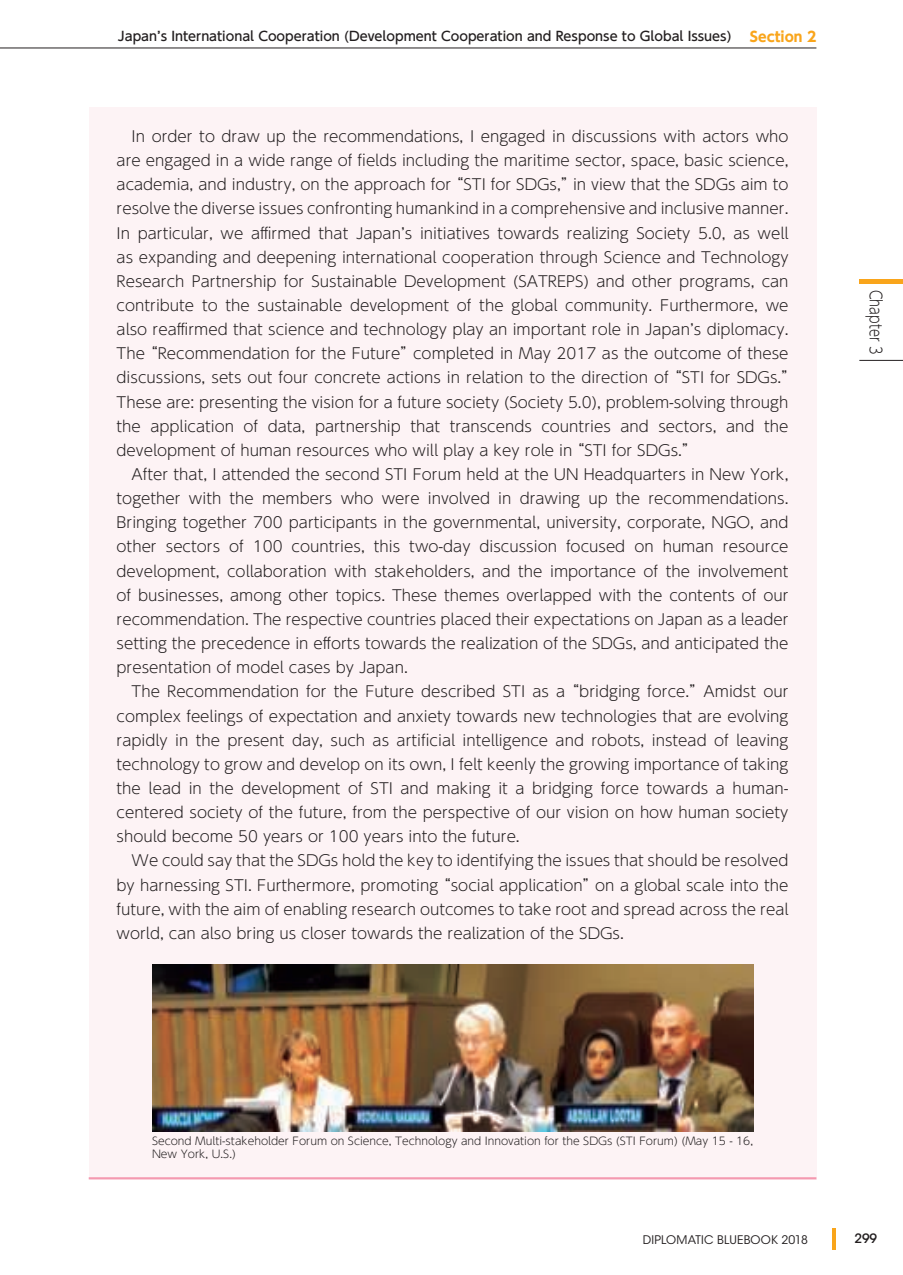
<style>
.page{position:relative;width:903px;height:1275px;background:#fff}
.page>*{position:absolute;margin:0;border:0;box-sizing:border-box;transform-origin:0 0}
.t1{font:300 16.1px "UD Shin Go Pr 6 N";color:#231f20;scale:.8 1}
.t2{font:300 15.05px/24.2px "UD Shin Go Pr 6 N";color:#231f20;text-align:justify}
.t3{font:500 12.95px "UD Shin Go Pr 6 N";color:#231f20}
.t4{font:500 12.95px "ITC Avant Garde Std";color:#231f20}
.t5{font:11.72px "ITC Avant Garde Std";letter-spacing:.015em;color:#231f20}
.t6{font:300 10.67px/13px "UD Shin Go Pr 6 N";color:#231f20}
.s1{font-weight:700;font-size:14px;color:#f9a51b}
</style>
<div class="page">
<div style="left:89px;top:107px;width:727px;height:1072px;background:#fdf3f5"></div>
<img style="left:152px;top:965px;width:601px;height:166px">
<hr style="left:89px;top:1177px;width:727px;height:2px;background:#f499b0">
<hr style="left:0;top:48px;width:816px;height:1px;background:#231f20">
<hr style="left:832px;top:1228px;width:4px;height:21px;background:#f9a51b">
<hr style="left:859px;top:279px;width:44px;height:4px;background:#f9a51b">
<hr style="left:859px;top:360px;width:44px;height:1px;background:#231f20">
<p class="t3" style="left:118px;top:26px;width:700px">Japan’s International Cooperation (Development Cooperation and Response to Global Issues) <span class="s1">　SECTION 2</span></p>
<p class="t2" style="left:117px;top:124px;width:681px;text-align:left;text-indent:15px">In order to draw up the recommendations, I engaged in discussions with actors who are engaged in a wide range of fields including the maritime sector, space, basic science, academia, and industry, on the approach for “STI for SDGs,”in view that the SDGs aim to resolve the diverse issues confronting humankind in a comprehensive and inclusive manner.<br>In particular, we affirmed that Japan’s initiatives towards realizing Society 5.0, as well as expanding and deepening international cooperation through Science and Technology Research Partnership for Sustainable Development (SATREPS) and other programs, can contribute to the sustainable development of the global community. Furthermore, we also reaffirmed that science and technology play an important role in Japan’s diplomacy.<br>The “Recommendation for the Future”completed in May 2017 as the outcome of these discussions, sets out four concrete actions in relation to the direction of “STI for SDGs.” These are: presenting the vision for a future society (Society 5.0), problem-solving through the application of data, partnership that transcends countries and sectors, and the development of human resources who will play a key role in “STI for SDGs.”</p>
<p class="t2" style="left:117px;top:462px;width:673px;text-indent:15px">After that, I attended the second STI Forum held at the UN Headquarters in New York, together with the members who were involved in drawing up the recommendations.<br>Bringing together 700 participants in the governmental, university, corporate, NGO, and other sectors of 100 countries, this two-day discussion focused on human resource development, collaboration with stakeholders, and the importance of the involvement of businesses, among other topics. These themes overlapped with the contents of our recommendation. The respective countries placed their expectations on Japan as a leader setting the precedence in efforts towards the realization of the SDGs, and anticipated the presentation of model cases by Japan.</p>
<p class="t2" style="left:117px;top:679px;width:673px;text-indent:15px">The Recommendation for the Future described STI as a “bridging force.”Amidst our complex feelings of expectation and anxiety towards new technologies that are evolving rapidly in the present day, such as artificial intelligence and robots, instead of leaving technology to grow and develop on its own, I felt keenly the growing importance of taking the lead in the development of STI and making it a bridging force towards a human&shy;centered society of the future, from the perspective of our vision on how human society should become 50 years or 100 years into the future.</p>
<p class="t2" style="left:117px;top:848px;width:673px;text-indent:15px">We could say that the SDGs hold the key to identifying the issues that should be resolved by harnessing STI. Furthermore, promoting “social application”on a global scale into the future, with the aim of enabling research outcomes to take root and spread across the real world, can also bring us closer towards the realization of the SDGs.</p>
<p class="t1" style="left:889px;top:290px;width:82px;rotate:90deg">Chapter 3</p>
<p class="t6" style="left:152px;top:1134px;width:602px">Second Multi-stakeholder Forum on Science, Technology and Innovation for the SDGs (STI Forum) (May 15 - 16,<br>New York, U.S.)</p>
<p class="t5" style="left:643px;top:1232px;width:166px">DIPLOMATIC BLUEBOOK 2018</p>
<p class="t4" style="left:854px;top:1230px;width:24px">299</p>
</div>
